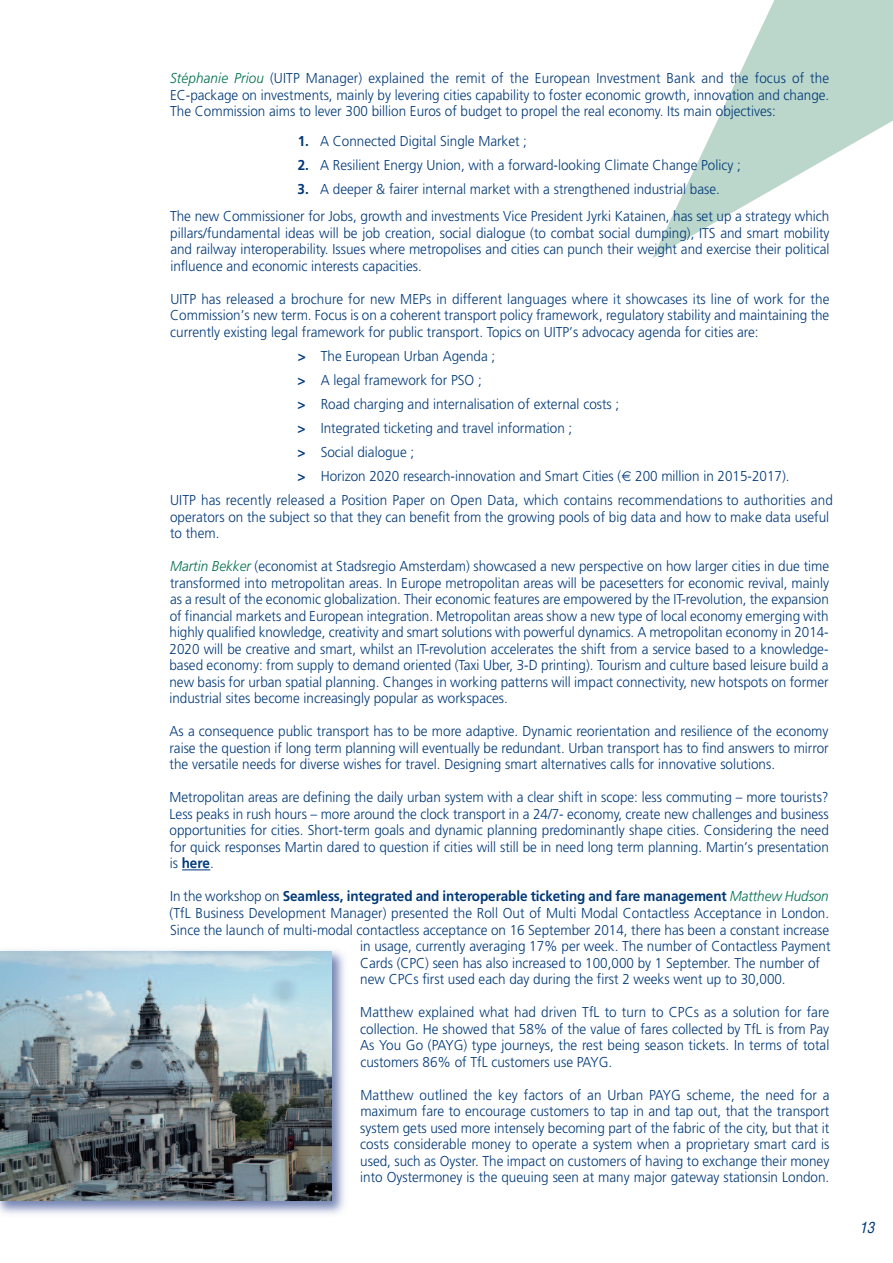
<style>
.page{position:relative;width:893px;height:1263px;background:#fff}
.page>*{position:absolute;margin:0;border:0;box-sizing:border-box;transform-origin:0 0}
.t1{font:italic condensed 15px "Helvetica";color:#013978}
.t2{font:300 14.25px/16.5px "Frutiger";color:#013978;text-align:justify;scale:.94 1}
.t3{font:700 14.25px "Frutiger";letter-spacing:-.005em;color:#013978;scale:.94 1}
.s1{font-style:italic;color:#007049}
.s2{font-weight:700}
.s3{font-weight:300}
.s4{font-weight:300;font-style:italic;color:#007049}
</style>
<div class="page">
<svg style="left:652px;top:0;width:241px;height:258px"></svg>
<svg style="left:182px;top:869px;width:28px;height:1px"></svg>
<img style="left:0;top:950px;width:345px;height:264px">
<img style="left:0;top:951px;width:331px;height:249px">
<p class="t2" style="left:170px;top:71px;width:703px"><span class="s1">Stéphanie Priou</span> (UITP Manager) explained the remit of the European Investment Bank and the focus of the EC-package on investments, mainly by levering cities capability to foster economic growth, innovation and change.<br>The Commission aims to lever 300 billion Euros of budget to propel the real economy. Its main objectives:</p>
<p class="t2" style="left:298px;top:134px;width:245px"><span class="s2">1.</span> A Connected Digital Single Market ;</p>
<p class="t2" style="left:298px;top:158px;width:473px"><span class="s2">2.</span> A Resilient Energy Union, with a forward-looking Climate Change Policy ;</p>
<p class="t2" style="left:170px;top:177px;width:703px;line-height:27px;text-indent:128px"><span class="s2">3.</span> A deeper &amp; fairer internal market with a strengthened industrial base.<br>The new Commissioner for Jobs, growth and investments Vice President Jyrki Katainen, has set up a strategy which</p>
<p class="t2" style="left:170px;top:226px;width:703px">pillars/fundamental ideas will be job creation, social dialogue (to combat social dumping), ITS and smart mobility and railway interoperability. Issues where metropolises and cities can punch their weight and exercise their political influence and economic interests capacities.</p>
<p class="t2" style="left:170px;top:292px;width:703px">UITP has released a brochure for new MEPs in different languages where it showcases its line of work for the Commission’s new term. Focus is on a coherent transport policy framework, regulatory stability and maintaining the currently existing legal framework for public transport. Topics on UITP’s advocacy agenda for cities are:</p>
<p class="t2" style="left:298px;top:349px;width:211px"><span class="s2">&gt;</span> The European Urban Agenda ;</p>
<p class="t2" style="left:298px;top:373px;width:197px"><span class="s2">&gt;</span> A legal framework for PSO ;</p>
<p class="t2" style="left:298px;top:397px;width:344px"><span class="s2">&gt;</span> Road charging and internalisation of external costs ;</p>
<p class="t2" style="left:298px;top:421px;width:294px"><span class="s2">&gt;</span> Integrated ticketing and travel information ;</p>
<p class="t2" style="left:298px;top:445px;width:126px"><span class="s2">&gt;</span> Social dialogue ;</p>
<p class="t2" style="left:298px;top:469px;width:525px"><span class="s2">&gt;</span> Horizon 2020 research-innovation and Smart Cities ( 200 million in 2015-2017).</p>
<p class="t2" style="left:170px;top:493px;width:707px">UITP has recently released a Position Paper on Open Data, which contains recommendations to authorities and</p>
<p class="t2" style="left:170px;top:509px;width:703px">operators on the subject so that they can benefit from the growing pools of big data and how to make data useful to them.</p>
<p class="t2" style="left:169px;top:559px;width:703px"><span class="s1">Martin Bekker</span> (economist at Stadsregio Amsterdam) showcased a new perspective on how larger cities in due time transformed into metropolitan areas. In Europe metropolitan areas will be pacesetters for economic revival, mainly as a result of the economic globalization. Their economic features are empowered by the IT-revolution, the expansion of financial markets and European integration. Metropolitan areas show a new type of local economy emerging with highly qualified knowledge, creativity and smart solutions with powerful dynamics. A metropolitan economy in 2014- 2020 will be creative and smart, whilst an IT-revolution accelerates the shift from a service based to a knowledge&shy;based economy: from supply to demand oriented (Taxi Uber, 3-D printing). Tourism and culture based leisure build a new basis for urban spatial planning. Changes in working patterns will impact connectivity, new hotspots on former industrial sites become increasingly popular as workspaces.</p>
<p class="t2" style="left:169px;top:724px;width:703px">As a consequence public transport has to be more adaptive. Dynamic reorientation and resilience of the economy raise the question if long term planning will eventually be redundant. Urban transport has to find answers to mirror the versatile needs for diverse wishes for travel. Designing smart alternatives calls for innovative solutions.</p>
<p class="t2" style="left:170px;top:790px;width:703px">Metropolitan areas are defining the daily urban system with a clear shift in scope: less commuting – more tourists?<br>Less peaks in rush hours – more around the clock transport in a 24/7- economy, create new challenges and business opportunities for cities. Short-term goals and dynamic planning predominantly shape cities. Considering the need for quick responses Martin dared to question if cities will still be in need long term planning. Martin’s presentation is <span class="s2">here</span>.</p>
<p class="t3" style="left:170px;top:891px;width:702px"><span class="s3">In the workshop on</span> Seamless, integrated and interoperable ticketing and fare management <span class="s4">Matthew Hudson</span></p>
<p class="t2" style="left:170px;top:906px;width:703px">(TfL Business Development Manager) presented the Roll Out of Multi Modal Contactless Acceptance in London.</p>
<p class="t2" style="left:170px;top:922px;width:703px">Since the launch of multi-modal contactless acceptance on 16 September 2014, there has been a constant increase</p>
<p class="t2" style="left:360px;top:939px;width:502px">in usage, currently averaging 17% per week. The number of Contactless Payment</p>
<p class="t2" style="left:360px;top:955px;width:491px">Cards (CPC) seen has also increased to 100,000 by 1 September. The number of</p>
<p class="t2" style="left:360px;top:972px;width:454px">new CPCs first used each day during the first 2 weeks went up to 30,000.</p>
<p class="t2" style="left:360px;top:1005px;width:501px">Matthew explained what had driven TfL to turn to CPCs as a solution for fare collection. He showed that 58% of the value of fares collected by TfL is from Pay As You Go (PAYG) type journeys, the rest being season tickets. In terms of total customers 86% of TfL customers use PAYG.</p>
<p class="t2" style="left:360px;top:1087px;width:501px">Matthew outlined the key factors of an Urban PAYG scheme, the need for a maximum fare to encourage customers to tap in and tap out, that the transport system gets used more intensely becoming part of the fabric of the city, but that it costs considerable money to operate a system when a proprietary smart card is used, such as Oyster. The impact on customers of having to exchange their money into Oystermoney is the queuing seen at many major gateway stationsin London.</p>
<p class="t1" style="left:859px;top:1219px;width:17px">13</p>
</div>
